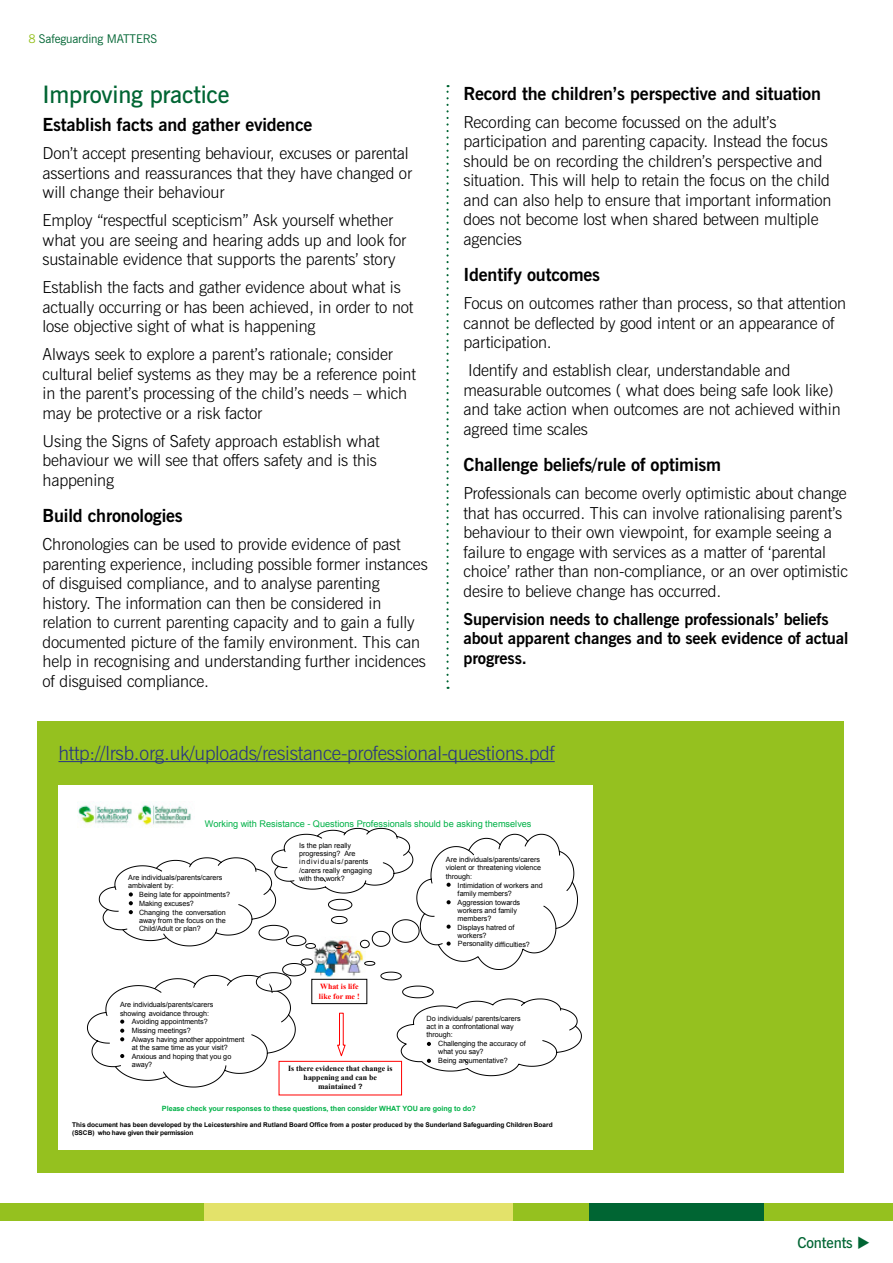
<style>
.page{position:relative;width:893px;height:1263px;background:#fff}
.page>*{position:absolute;margin:0;border:0;box-sizing:border-box;transform-origin:0 0}
.Sub_heading{font:600 24px "News Gothic BT";letter-spacing:-.01em;color:#006533}
.Body_copy{font:300 19.5px "News Gothic BT";letter-spacing:-.01em;color:#283583}
.Body_copy-2{font:700 18px "News Gothic BT";letter-spacing:-.01em;color:#000}
.Body_copy-3{font:300 16.5px/19.5px "News Gothic BT";letter-spacing:-.01em;color:#000}
.Body_copy-4{font:700 16.5px/19.5px "News Gothic BT";letter-spacing:-.01em;color:#000}
.body_heading{font:600 15px "News Gothic BT";letter-spacing:-.01em;color:#006533}
.t1{font:12px "News Gothic BT";letter-spacing:-.01em;color:#006533}
.t2{font:9.15px "Arial";color:#00b147}
.t3{font:700 7.8px/9.1px "Times New Roman";color:#000;text-align:center}
.t4{font:700 7.8px/9.3px "Times New Roman";color:#f00}
.t5{font:7.2px/8.2px "Arial";letter-spacing:-.005em;color:#000}
.t6{font:700 7.2px "Arial";letter-spacing:-.005em;color:#00b147}
.t7{font:700 6.45px/8.6px "Arial";color:#000}
.s1{color:#95c11f}
.s2{font-family:"Arial";font-size:7.2px}
</style>
<div class="page">
<div style="left:706px;top:1203px;width:187px;height:17px;background:#95c11f"></div>
<div style="left:0;top:1203px;width:206px;height:17px;background:#95c11f"></div>
<div style="left:506px;top:1203px;width:83px;height:17px;background:#95c11f"></div>
<div style="left:204px;top:1203px;width:308px;height:17px;background:#e3e26a"></div>
<div style="left:589px;top:1203px;width:174px;height:17px;background:#006533"></div>
<svg style="left:446px;top:85px;width:3px;height:596px"></svg>
<div style="left:37px;top:721px;width:806px;height:451px;background:#95c11f"></div>
<hr style="left:58px;top:761px;width:497px;height:1px;background:#283583">
<div style="left:58px;top:785px;width:535px;height:365px;background:#fff"></div>
<img style="left:77px;top:802px;width:114px;height:24px">
<svg style="left:87px;top:828px;width:495px;height:259px"></svg>
<p class="t1" style="left:28px;top:32px;width:130px"><span class="s1">8</span> Safeguarding MATTERS</p>
<p class="Sub_heading" style="left:43px;top:80px;width:188px">Improving practice</p>
<p class="Body_copy-2" style="left:43px;top:114px;width:271px">Establish facts and gather evidence</p>
<p class="Body_copy-3" style="left:43px;top:144px;width:371px">Don’t accept presenting behaviour, excuses or parental assertions and reassurances that they have changed or will change their behaviour</p>
<p class="Body_copy-3" style="left:43px;top:211px;width:365px">Employ “respectful scepticism” Ask yourself whether what you are seeing and hearing adds up and look for sustainable evidence that supports the parents’ story</p>
<p class="Body_copy-3" style="left:43px;top:278px;width:372px">Establish the facts and gather evidence about what is actually occurring or has been achieved, in order to not lose objective sight of what is happening</p>
<p class="Body_copy-3" style="left:43px;top:345px;width:375px">Always seek to explore a parent’s rationale; consider cultural belief systems as they may be a reference point in the parent’s processing of the child’s needs – which may be protective or a risk factor</p>
<p class="Body_copy-3" style="left:43px;top:431px;width:339px">Using the Signs of Safety approach establish what behaviour we will see that offers safety and is this happening</p>
<p class="Body_copy-2" style="left:43px;top:505px;width:142px">Build chronologies</p>
<p class="Body_copy-3" style="left:43px;top:535px;width:387px">Chronologies can be used to provide evidence of past parenting experience, including possible former instances of disguised compliance, and to analyse parenting history. The information can then be considered in relation to current parenting capacity and to gain a fully documented picture of the family environment. This can help in recognising and understanding further incidences of disguised compliance.</p>
<p class="Body_copy-2" style="left:463px;top:82px;width:359px">Record the children’s perspective and situation</p>
<p class="Body_copy-3" style="left:463px;top:112px;width:370px">Recording can become focussed on the adult’s participation and parenting capacity. Instead the focus should be on recording the children’s perspective and situation. This will help to retain the focus on the child and can also help to ensure that important information does not become lost when shared between multiple agencies</p>
<p class="Body_copy-2" style="left:463px;top:264px;width:138px">Identify outcomes</p>
<p class="Body_copy-3" style="left:463px;top:293px;width:384px">Focus on outcomes rather than process, so that attention cannot be deflected by good intent or an appearance of participation.</p>
<p class="Body_copy-3" style="left:463px;top:360px;width:379px">Identify and establish clear, understandable and measurable outcomes ( what does being safe look like) and take action when outcomes are not achieved within agreed time scales</p>
<p class="Body_copy-2" style="left:463px;top:454px;width:259px">Challenge beliefs/rule of optimism</p>
<p class="Body_copy-3" style="left:463px;top:483px;width:386px">Professionals can become overly optimistic about change that has occurred. This can involve rationalising parent’s behaviour to their own viewpoint, for example seeing a failure to engage with services as a matter of ‘parental choice’ rather than non-compliance, or an over optimistic desire to believe change has occurred.</p>
<p class="Body_copy-4" style="left:463px;top:609px;width:386px">Supervision needs to challenge professionals’ beliefs about apparent changes and to seek evidence of actual progress.</p>
<p class="Body_copy" style="left:58px;top:741px;width:498px">http://lrsb.org.uk/uploads/resistance-professional-questions.pdf</p>
<p class="t2" style="left:205px;top:818px;width:328px">Working with Resistance - Questions Professionals should be asking themselves</p>
<p class="t5" style="left:128px;top:873px;width:96px">Are individuals/parents/carers</p>
<p class="t5" style="left:128px;top:882px;width:47px">ambivalent by:</p>
<p class="t5" style="left:139px;top:890px;width:92px">Being late for appointments?</p>
<p class="t5" style="left:139px;top:899px;width:56px">Making excuses?</p>
<p class="t5" style="left:139px;top:908px;width:88px">Changing the conversation</p>
<p class="t5" style="left:139px;top:916px;width:88px">away from the focus on the</p>
<p class="t5" style="left:139px;top:925px;width:63px">Child/Adult or plan?</p>
<p class="t5" style="left:120px;top:1001px;width:95px">Are individuals/parents/carers</p>
<p class="t5" style="left:120px;top:1009px;width:91px">showing avoidance through:</p>
<p class="t5" style="left:132px;top:1018px;width:77px">Avoiding appointments?</p>
<p class="t5" style="left:132px;top:1026px;width:60px">Missing meetings?</p>
<p class="t5" style="left:132px;top:1035px;width:114px">Always having another appointment</p>
<p class="t5" style="left:132px;top:1044px;width:97px">at the same time as your visit?</p>
<p class="t5" style="left:132px;top:1052px;width:101px">Anxious and hoping that you go</p>
<p class="t5" style="left:132px;top:1061px;width:22px">away?</p>
<p class="t5" style="left:299px;top:841px;width:74px">Is the plan really progressing? Are individuals/parents /carers really engaging with the work?</p>
<p class="t4" style="left:319px;top:982px;width:42px">What is life like for me !</p>
<p class="t3" style="left:288px;top:1064px;width:106px">Is there evidence that change is happening and can be maintained <span class="s2">?</span></p>
<p class="t5" style="left:446px;top:856px;width:96px">Are individuals/parents/carers</p>
<p class="t5" style="left:446px;top:864px;width:97px">violent or threatening violence</p>
<p class="t5" style="left:446px;top:872px;width:28px">through:</p>
<p class="t5" style="left:458px;top:881px;width:87px">Intimidation of workers and</p>
<p class="t5" style="left:458px;top:889px;width:56px">family members?</p>
<p class="t5" style="left:458px;top:898px;width:64px">Aggression towards</p>
<p class="t5" style="left:458px;top:906px;width:61px">workers and family</p>
<p class="t5" style="left:458px;top:914px;width:35px">members?</p>
<p class="t5" style="left:458px;top:923px;width:58px">Displays hatred of</p>
<p class="t5" style="left:458px;top:931px;width:31px">workers?</p>
<p class="t5" style="left:458px;top:940px;width:74px">Personality difficulties?</p>
<p class="t5" style="left:427px;top:1014px;width:96px">Do individuals/ parents/carers</p>
<p class="t5" style="left:427px;top:1022px;width:89px">act in a confrontational way</p>
<p class="t5" style="left:427px;top:1031px;width:28px">through:</p>
<p class="t5" style="left:438px;top:1039px;width:89px">Challenging the accuracy of</p>
<p class="t5" style="left:438px;top:1048px;width:47px">what you say?</p>
<p class="t5" style="left:438px;top:1056px;width:71px">Being argumentative?</p>
<p class="t6" style="left:162px;top:1104px;width:315px">Please check your responses to these questions, then consider WHAT YOU are going to do?</p>
<p class="t7" style="left:72px;top:1120px;width:482px">This document has been developed by the Leicestershire and Rutland Board Office from a poster produced by the Sunderland Safeguarding Children Board (SSCB) who have given their permission</p>
<p class="body_heading" style="left:797px;top:1234px;width:74px">Contents ◆</p>
</div>
